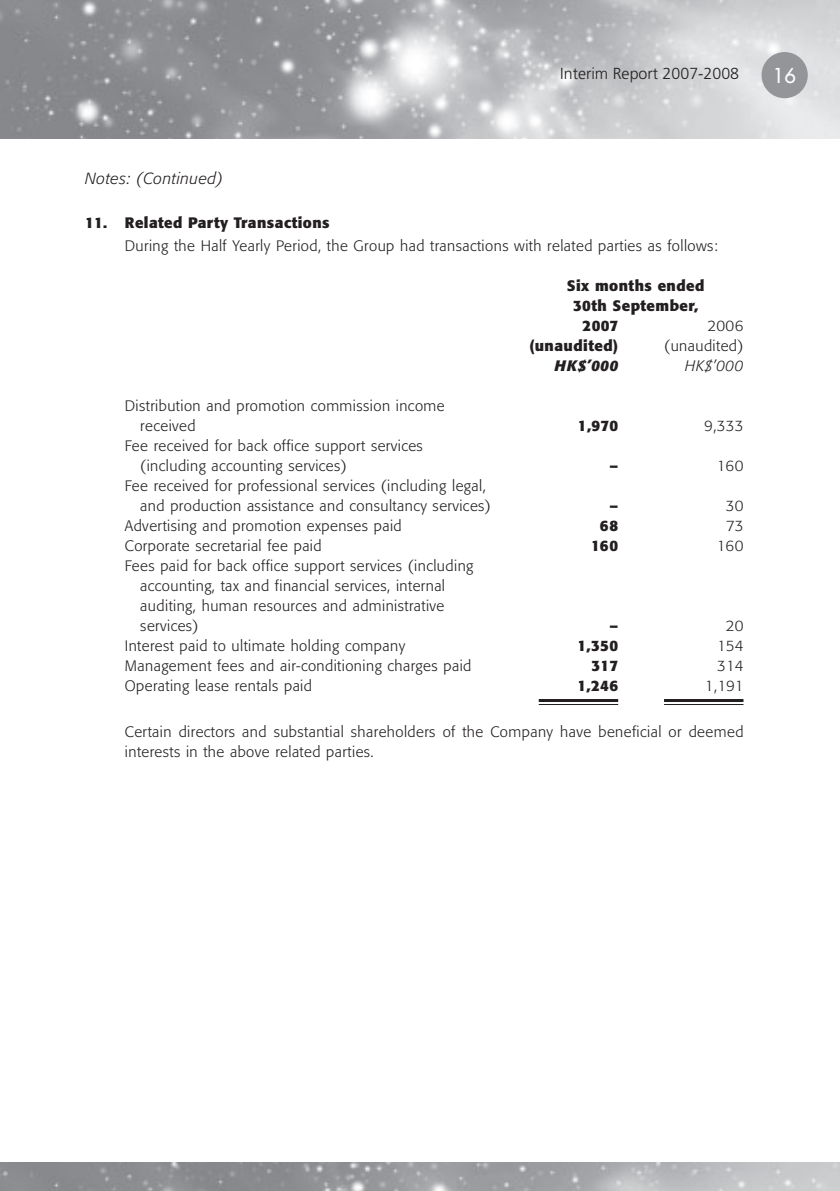
<style>
.page{position:relative;width:840px;height:1191px;background:#fff}
.page>*{position:absolute;margin:0;border:0;box-sizing:border-box;transform-origin:0 0}
.t1{font:20px "Futura";color:#fff}
.t2{font:300 16px "Frutiger";color:#231f20}
.t3{font:italic 300 16px "Formata";letter-spacing:.03em;color:#231f20}
.t4{font:300 15px/20px "Formata";letter-spacing:.03em;color:#231f20}
.t5{font:700 15px "Formata";letter-spacing:.03em;color:#231f20}
.t6{font:italic 700 15px "Formata";color:#231f20}
.t7{font:italic 300 15px "Formata";color:#231f20}
</style>
<div class="page">
<img style="left:0;top:1162px;width:839px;height:28px">
<img style="left:0;top:0;width:839px;height:139px">
<div style="left:761px;top:52px;width:46px;height:46px;background:#939598;border-radius:50%"></div>
<hr style="left:538px;top:699px;width:80px;height:3px;background:#231f20">
<hr style="left:538px;top:704px;width:80px;height:1px;background:#231f20">
<hr style="left:663px;top:699px;width:80px;height:3px;background:#231f20">
<hr style="left:663px;top:704px;width:80px;height:1px;background:#231f20">
<p class="t2" style="left:560px;top:64px;width:180px">Interim Report 2007-2008</p>
<h1 class="t1" style="left:772px;top:67px;width:25px">16</h1>
<p class="t3" style="left:85px;top:172px;width:139px">Notes: (Continued)</p>
<p class="t5" style="left:85px;top:217px;width:246px">11. Related Party Transactions</p>
<p class="t4" style="left:125px;top:237px;width:594px">During the Half Yearly Period, the Group had transactions with related parties as follows:</p>
<p class="t5" style="left:566px;top:280px;width:139px">Six months ended</p>
<p class="t5" style="left:572px;top:300px;width:127px">30th September,</p>
<p class="t5" style="left:582px;top:320px;width:37px">2007</p>
<p class="t4" style="left:707px;top:317px;width:37px">2006</p>
<p class="t5" style="left:529px;top:340px;width:90px">(unaudited)</p>
<p class="t4" style="left:664px;top:337px;width:81px">(unaudited)</p>
<p class="t6" style="left:554px;top:356px;width:65px">HK$’000</p>
<p class="t7" style="left:684px;top:360px;width:60px">HK$’000</p>
<p class="t4" style="left:140px;top:397px;width:306px;text-indent:-15px">Distribution and promotion commission income received</p>
<p class="t5" style="left:577px;top:420px;width:42px">1,970</p>
<p class="t4" style="left:703px;top:417px;width:41px">9,333</p>
<p class="t4" style="left:140px;top:437px;width:284px;text-indent:-15px">Fee received for back office support services (including accounting services)</p>
<p class="t4" style="left:140px;top:477px;width:352px;text-indent:-15px">Fee received for professional services (including legal, and production assistance and consultancy services)</p>
<p class="t5" style="left:609px;top:460px;width:10px">–</p>
<p class="t4" style="left:716px;top:457px;width:28px">160</p>
<p class="t5" style="left:609px;top:500px;width:10px">–</p>
<p class="t4" style="left:725px;top:497px;width:19px">30</p>
<p class="t4" style="left:125px;top:517px;width:278px">Advertising and promotion expenses paid</p>
<p class="t5" style="left:599px;top:520px;width:20px">68</p>
<p class="t4" style="left:725px;top:517px;width:19px">73</p>
<p class="t4" style="left:125px;top:537px;width:198px">Corporate secretarial fee paid</p>
<p class="t5" style="left:590px;top:540px;width:29px">160</p>
<p class="t4" style="left:716px;top:537px;width:28px">160</p>
<p class="t4" style="left:140px;top:557px;width:334px;text-indent:-15px">Fees paid for back office support services (including accounting, tax and financial services, internal auditing, human resources and administrative services)</p>
<p class="t5" style="left:609px;top:620px;width:10px">–</p>
<p class="t4" style="left:725px;top:617px;width:19px">20</p>
<p class="t4" style="left:125px;top:637px;width:282px">Interest paid to ultimate holding company</p>
<p class="t5" style="left:577px;top:640px;width:42px">1,350</p>
<p class="t4" style="left:716px;top:637px;width:28px">154</p>
<p class="t4" style="left:125px;top:657px;width:348px">Management fees and air-conditioning charges paid</p>
<p class="t5" style="left:591px;top:660px;width:28px">317</p>
<p class="t4" style="left:716px;top:657px;width:28px">314</p>
<p class="t4" style="left:125px;top:677px;width:188px">Operating lease rentals paid</p>
<p class="t5" style="left:577px;top:680px;width:42px">1,246</p>
<p class="t4" style="left:704px;top:677px;width:40px">1,191</p>
<p class="t4" style="left:125px;top:723px;width:619px">Certain directors and substantial shareholders of the Company have beneficial or deemed interests in the above related parties.</p>
</div>
